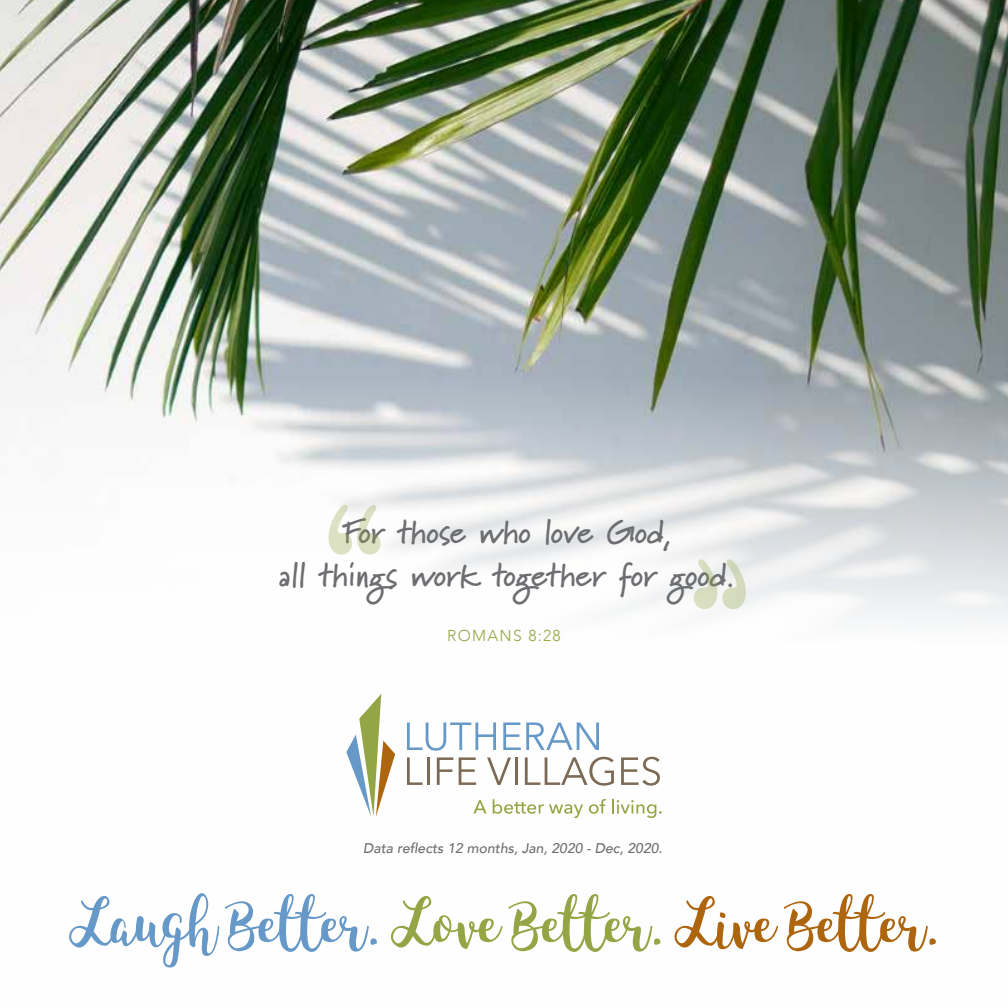
<style>
.page{position:relative;width:1008px;height:1008px;background:#fff}
.page>*{position:absolute;margin:0;border:0;box-sizing:border-box;transform-origin:0 0}
.t1{font:52.5px "King Basil Lite";letter-spacing:-.03em;color:#6799c8}
.t2{font:700 33.25px/43.4px "Marydale";color:#6d6e71;text-align:center}
.t3{font:300 15.75px "Avenir";letter-spacing:.08em;color:#94a545}
.t4{font:italic 500 14px "Avenir";color:#6d6e71}
.s1{color:#94a545}
.s2{color:#ad650e}
</style>
<div class="page">
<img style="left:0;top:0;width:1008px;height:819px">
<svg style="left:407px;top:757px;width:16px;height:28px"></svg>
<hr style="left:427px;top:757px;width:3px;height:28px;background:#7c6a55">
<svg style="left:437px;top:757px;width:16px;height:28px"></svg>
<svg style="left:459px;top:757px;width:17px;height:28px"></svg>
<svg style="left:487px;top:757px;width:24px;height:28px"></svg>
<hr style="left:515px;top:757px;width:3px;height:28px;background:#7c6a55">
<svg style="left:525px;top:757px;width:89px;height:29px"></svg>
<svg style="left:621px;top:757px;width:39px;height:29px"></svg>
<svg style="left:473px;top:800px;width:14px;height:14px"></svg>
<svg style="left:493px;top:799px;width:90px;height:19px"></svg>
<svg style="left:589px;top:799px;width:17px;height:15px"></svg>
<svg style="left:612px;top:799px;width:50px;height:19px"></svg>
<svg style="left:407px;top:723px;width:89px;height:28px"></svg>
<svg style="left:503px;top:723px;width:96px;height:27px"></svg>
<svg style="left:346px;top:694px;width:49px;height:123px"></svg>
<svg style="left:329px;top:505px;width:52px;height:50px"></svg>
<svg style="left:694px;top:559px;width:52px;height:50px"></svg>
<p class="t2" style="left:279px;top:510px;width:457px">For those who love God,<br>all things work together for good.</p>
<p class="t3" style="left:447px;top:626px;width:115px">ROMANS 8:28</p>
<p class="t4" style="left:363px;top:840px;width:301px">Data reflects 12 months, Jan, 2020 - Dec, 2020.</p>
<h1 class="t1" style="left:70px;top:886px;width:870px">Laugh Better. <span class="s1">Love Better.</span> <span class="s2">Live Better.</span></h1>
</div>
